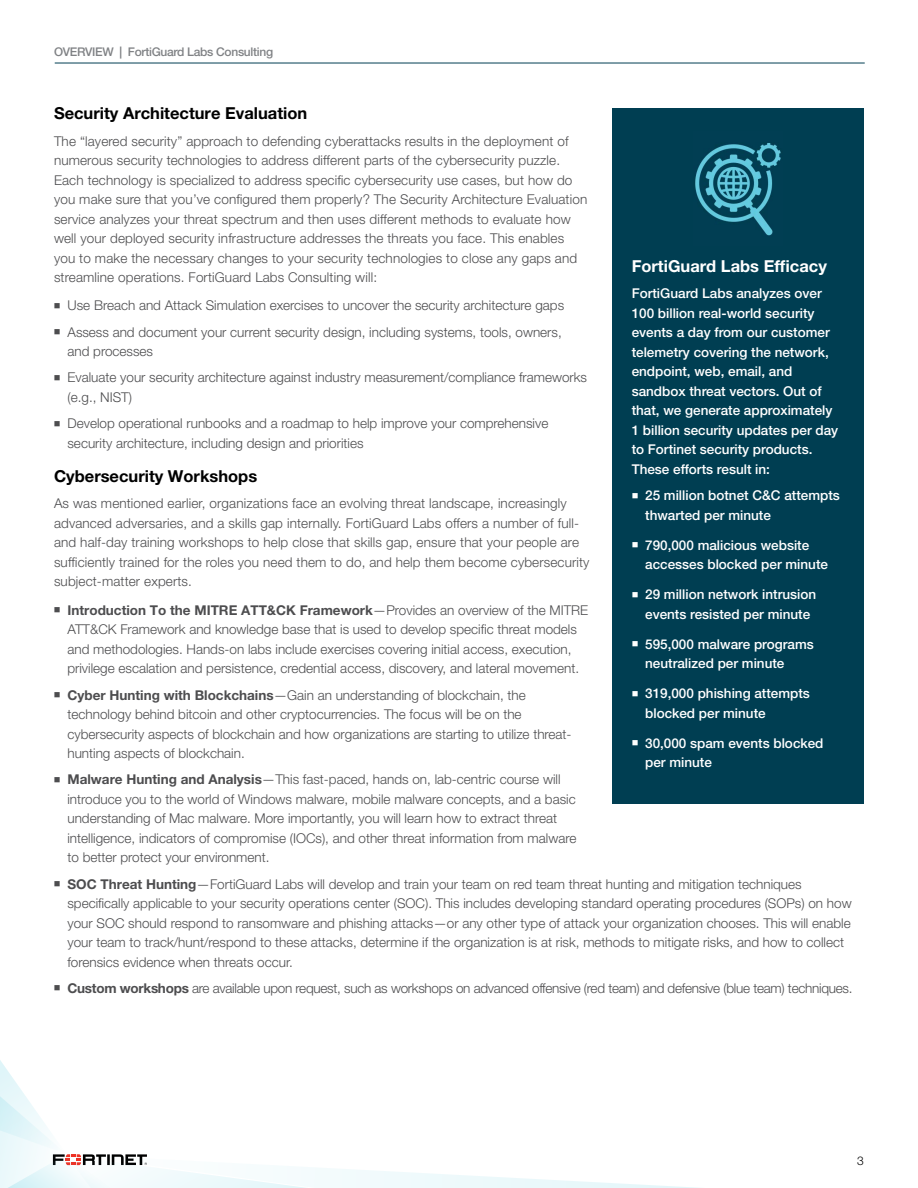
<style>
.page{position:relative;width:918px;height:1188px;background:#fff}
.page>*{position:absolute;margin:0;border:0;box-sizing:border-box;transform-origin:0 0}
.t1{font:700 16.5px "Helvetica Neue LT Pro";color:#000}
.t2{font:700 16.5px "Helvetica Neue LT Pro";color:#fff}
.t3{font:300 13.5px/19.5px "Helvetica Neue LT Pro";color:#4d4d4f}
.t4{font:500 13.5px/19.5px "Helvetica Neue LT Pro";color:#fff}
.t5{font:300 13.5px "Helvetica Neue LT Pro";letter-spacing:-.02em;color:#4d4d4f}
.t6{font:500 12px "Helvetica Neue LT Pro";letter-spacing:-.025em;color:#808285}
.t7{font:300 12px "Helvetica Neue LT Pro";color:#000}
.s1{font-weight:700}
</style>
<div class="page">
<hr style="left:55px;top:63px;width:810px;height:1px;background:#003e52">
<svg style="left:0;top:1060px;width:698px;height:128px"></svg>
<div style="left:612px;top:108px;width:252px;height:696px;background:#003e52"></div>
<img style="left:695px;top:143px;width:86px;height:93px">
<p class="t6" style="left:54px;top:44px;width:221px">OVERVIEW <span class="s1">|</span> FortiGuard Labs Consulting</p>
<p class="t1" style="left:54px;top:103px;width:255px">Security Architecture Evaluation</p>
<p class="t3" style="left:54px;top:131px;width:535px">The “layered security” approach to defending cyberattacks results in the deployment of numerous security technologies to address different parts of the cybersecurity puzzle.<br>Each technology is specialized to address specific cybersecurity use cases, but how do you make sure that you’ve configured them properly? The Security Architecture Evaluation service analyzes your threat spectrum and then uses different methods to evaluate how well your deployed security infrastructure addresses the threats you face. This enables you to make the necessary changes to your security technologies to close any gaps and streamline operations. FortiGuard Labs Consulting will:</p>
<p class="t3" style="left:54px;top:296px;width:512px">■ Use Breach and Attack Simulation exercises to uncover the security architecture gaps</p>
<p class="t3" style="left:68px;top:322px;width:496px;text-indent:-14px">■ Assess and document your current security design, including systems, tools, owners, and processes</p>
<p class="t3" style="left:68px;top:368px;width:521px;text-indent:-14px">■ Evaluate your security architecture against industry measurement/compliance frameworks (e.g., NIST)</p>
<p class="t3" style="left:68px;top:413px;width:482px;text-indent:-14px">■ Develop operational runbooks and a roadmap to help improve your comprehensive security architecture, including design and priorities</p>
<p class="t1" style="left:54px;top:466px;width:205px">Cybersecurity Workshops</p>
<p class="t3" style="left:54px;top:494px;width:537px">As was mentioned earlier, organizations face an evolving threat landscape, increasingly advanced adversaries, and a skills gap internally. FortiGuard Labs offers a number of full&shy;and half-day training workshops to help close that skills gap, ensure that your people are sufficiently trained for the roles you need them to do, and help them become cybersecurity subject-matter experts.</p>
<p class="t3" style="left:54px;top:600px;width:536px;text-align:center">■ <span class="s1">Introduction To the MITRE ATT&amp;CK Framework</span>—Provides an overview of the MITRE ATT&amp;CK Framework and knowledge base that is used to develop specific threat models and methodologies. Hands-on labs include exercises covering initial access, execution, privilege escalation and persistence, credential access, discovery, and lateral movement.</p>
<p class="t3" style="left:68px;top:685px;width:506px;text-indent:-14px">■ <span class="s1">Cyber Hunting with Blockchains</span>—Gain an understanding of blockchain, the technology behind bitcoin and other cryptocurrencies. The focus will be on the cybersecurity aspects of blockchain and how organizations are starting to utilize threat&shy;hunting aspects of blockchain.</p>
<p class="t3" style="left:68px;top:770px;width:510px;text-indent:-14px">■ <span class="s1">Malware Hunting and Analysis</span>—This fast-paced, hands on, lab-centric course will introduce you to the world of Windows malware, mobile malware concepts, and a basic understanding of Mac malware. More importantly, you will learn how to extract threat intelligence, indicators of compromise (IOCs), and other threat information from malware to better protect your environment.</p>
<p class="t3" style="left:68px;top:874px;width:786px;text-indent:-14px">■ <span class="s1">SOC Threat Hunting</span>—FortiGuard Labs will develop and train your team on red team threat hunting and mitigation techniques specifically applicable to your security operations center (SOC). This includes developing standard operating procedures (SOPs) on how your SOC should respond to ransomware and phishing attacks—or any other type of attack your organization chooses. This will enable your team to track/hunt/respond to these attacks, determine if the organization is at risk, methods to mitigate risks, and how to collect forensics evidence when threats occur.</p>
<p class="t5" style="left:54px;top:980px;width:800px">■ <span class="s1">Custom workshops</span> are available upon request, such as workshops on advanced offensive (red team) and defensive (blue team) techniques.</p>
<p class="t2" style="left:632px;top:256px;width:197px">FortiGuard Labs Efficacy</p>
<p class="t4" style="left:632px;top:284px;width:208px">FortiGuard Labs analyzes over<br>100 billion real-world security events a day from our customer telemetry covering the network, endpoint, web, email, and sandbox threat vectors. Out of that, we generate approximately<br>1 billion security updates per day to Fortinet security products.<br>These efforts result in:</p>
<p class="t4" style="left:645px;top:485px;width:196px;text-indent:-14px">■ 25 million botnet C&amp;C attempts thwarted per minute</p>
<p class="t4" style="left:645px;top:535px;width:184px;text-indent:-14px">■ 790,000 malicious website accesses blocked per minute</p>
<p class="t4" style="left:632px;top:584px;width:186px;text-align:center">■ 29 million network intrusion events resisted per minute</p>
<p class="t4" style="left:645px;top:634px;width:170px;text-indent:-14px">■ 595,000 malware programs neutralized per minute</p>
<p class="t4" style="left:645px;top:683px;width:166px;text-indent:-14px">■ 319,000 phishing attempts blocked per minute</p>
<p class="t4" style="left:645px;top:733px;width:180px;text-indent:-14px">■ 30,000 spam events blocked per minute</p>
<p class="t7" style="left:857px;top:1154px;width:8px">3</p>
</div>
